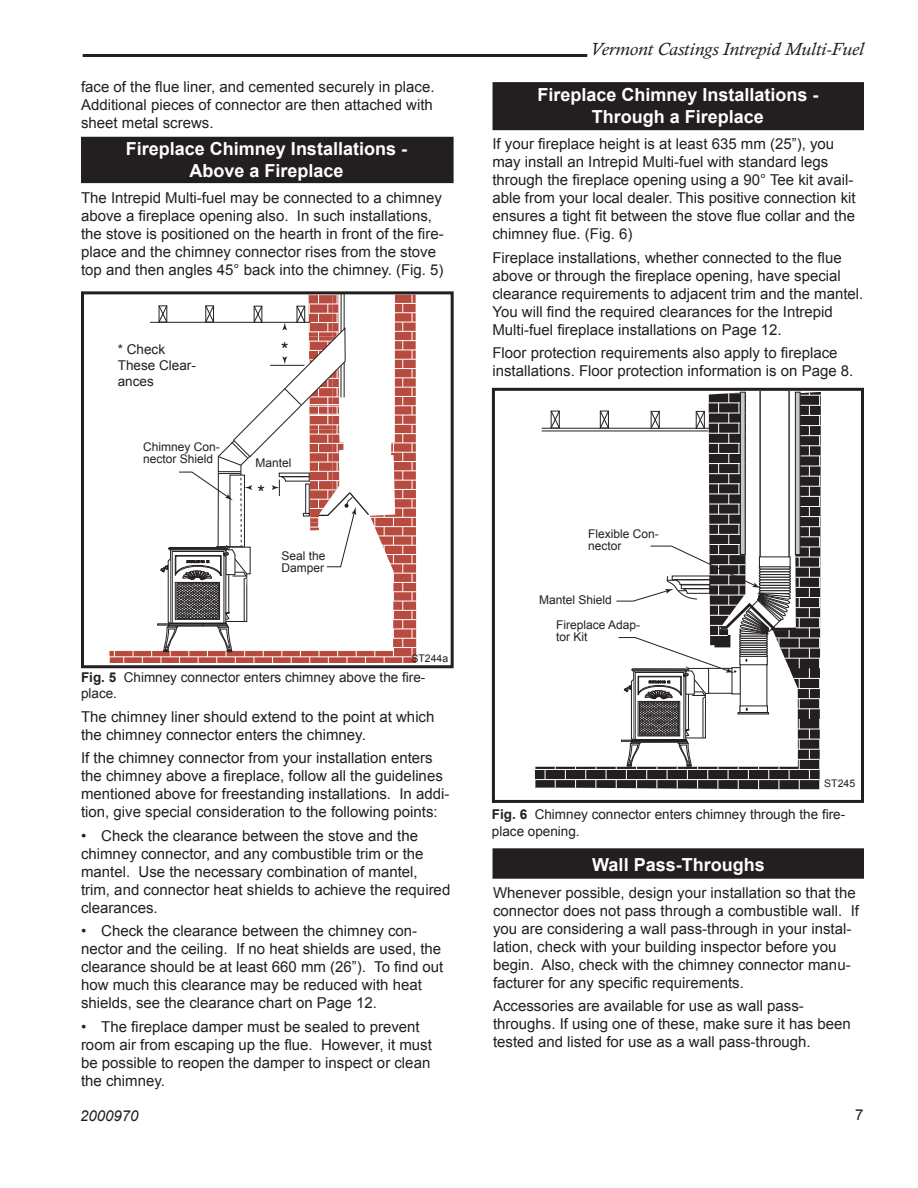
<style>
.page{position:relative;width:918px;height:1188px;background:#fff}
.page>*{position:absolute;margin:0;border:0;box-sizing:border-box;transform-origin:0 0}
.t1{font:20.7px "Helvetica";color:#231f20}
.t2{font:700 18px/21.6px "Arial";color:#fff;text-align:center}
.t3{font:italic 18px "Calisto";color:#231f20;scale:1.05 1}
.t4{font:15px/18px "Arial";color:#231f20}
.t5{font:italic 15px "Arial";color:#231f20}
.t6{font:13.5px/16.2px "Arial";color:#231f20}
.t7{font:13.5px/16.2px "Helvetica";color:#231f20}
.t8{font:12.9px/15.5px "Arial";color:#231f20}
.t9{font:12px/12px "Arial";color:#231f20}
.t10{font:10.5px "Arial";color:#231f20}
.s1{font-weight:700}
</style>
<div class="page">
<hr style="left:83px;top:54px;width:504px;height:3px;background:#231f20">
<div style="left:493px;top:849px;width:370px;height:29px;background:#231f20"></div>
<div style="left:493px;top:848px;width:371px;height:31px;border:2px solid #231f20"></div>
<div style="left:493px;top:83px;width:370px;height:46px;background:#231f20"></div>
<div style="left:493px;top:82px;width:371px;height:48px;border:2px solid #231f20"></div>
<div style="left:82px;top:138px;width:371px;height:44px;background:#231f20"></div>
<div style="left:81px;top:137px;width:373px;height:46px;border:2px solid #231f20"></div>
<svg style="left:109px;top:295px;width:307px;height:368px"></svg>
<svg style="left:118px;top:316px;width:2px;height:11px"></svg>
<svg style="left:118px;top:296px;width:2px;height:12px"></svg>
<svg style="left:150px;top:295px;width:220px;height:357px"></svg>
<div style="left:81px;top:291px;width:373px;height:377px;border:3px solid #231f20"></div>
<svg style="left:535px;top:392px;width:286px;height:398px"></svg>
<div style="left:492px;top:388px;width:372px;height:415px;border:3px solid #231f20"></div>
<p class="t4" style="left:81px;top:78px;width:355px;text-align:justify">face of the flue liner, and cemented securely in place.<br>Additional pieces of connector are then attached with sheet metal screws.</p>
<p class="t2" style="left:126px;top:138px;width:283px">Fireplace Chimney Installations -<br>Above a Fireplace</p>
<p class="t4" style="left:81px;top:189px;width:364px">The Intrepid Multi-fuel may be connected to a chimney above a fireplace opening also. In such installations, the stove is positioned on the hearth in front of the fire&shy;place and the chimney connector rises from the stove top and then angles 45° back into the chimney. (Fig. 5)</p>
<p class="t6" style="left:118px;top:341px;width:80px">* Check<br>These Clear&shy;ances</p>
<p class="t9" style="left:143px;top:441px;width:78px">Chimney Con&shy;nector Shield</p>
<h1 class="t1" style="left:281px;top:336px;width:10px">*</h1>
<p class="t9" style="left:255px;top:457px;width:38px">Mantel</p>
<h1 class="t1" style="left:257px;top:479px;width:10px">*</h1>
<p class="t9" style="left:282px;top:550px;width:46px">Seal the<br>Damper</p>
<p class="t10" style="left:411px;top:652px;width:38px">ST244a</p>
<p class="t6" style="left:81px;top:669px;width:346px"><span class="s1">Fig. 5</span> Chimney connector enters chimney above the fire&shy;place.</p>
<p class="t4" style="left:81px;top:708px;width:355px">The chimney liner should extend to the point at which the chimney connector enters the chimney.</p>
<p class="t4" style="left:81px;top:749px;width:370px">If the chimney connector from your installation enters the chimney above a fireplace, follow all the guidelines mentioned above for freestanding installations. In addi&shy;tion, give special consideration to the following points:</p>
<p class="t4" style="left:81px;top:826px;width:371px">• Check the clearance between the stove and the chimney connector, and any combustible trim or the mantel. Use the necessary combination of mantel, trim, and connector heat shields to achieve the required clearances.</p>
<p class="t4" style="left:81px;top:922px;width:364px">• Check the clearance between the chimney con&shy;nector and the ceiling. If no heat shields are used, the clearance should be at least 660 mm (26”). To find out how much this clearance may be reduced with heat shields, see the clearance chart on Page 12.</p>
<p class="t4" style="left:81px;top:1017px;width:352px">• The fireplace damper must be sealed to prevent room air from escaping up the flue. However, it must be possible to reopen the damper to inspect or clean the chimney.</p>
<p class="t8" style="left:219px;top:724px;width:47px">ST244a</p>
<p class="t8" style="left:219px;top:755px;width:92px">fplc over mantel<br>2/01</p>
<p class="t5" style="left:80px;top:1107px;width:60px">2000970</p>
<p class="t3" style="left:590px;top:38px;width:262px">Vermont Castings Intrepid Multi-Fuel</p>
<p class="t2" style="left:537px;top:84px;width:283px">Fireplace Chimney Installations -<br>Through a Fireplace</p>
<p class="t4" style="left:492px;top:135px;width:365px">If your fireplace height is at least 635 mm (25”), you may install an Intrepid Multi-fuel with standard legs through the fireplace opening using a 90° Tee kit avail&shy;able from your local dealer. This positive connection kit ensures a tight fit between the stove flue collar and the chimney flue. (Fig. 6)</p>
<p class="t4" style="left:492px;top:248px;width:372px">Fireplace installations, whether connected to the flue above or through the fireplace opening, have special clearance requirements to adjacent trim and the mantel.<br>You will find the required clearances for the Intrepid Multi-fuel fireplace installations on Page 12.</p>
<p class="t4" style="left:492px;top:344px;width:362px">Floor protection requirements also apply to fireplace installations. Floor protection information is on Page 8.</p>
<p class="t9" style="left:588px;top:528px;width:72px">Flexible Con&shy;nector</p>
<p class="t9" style="left:556px;top:587px;width:86px;line-height:25.3px;text-indent:-17px">Mantel Shield<br>Fireplace Adap-</p>
<p class="t9" style="left:556px;top:631px;width:33px">tor Kit</p>
<p class="t10" style="left:824px;top:777px;width:32px">ST245</p>
<p class="t6" style="left:492px;top:807px;width:355px"><span class="s1">Fig. 6</span> Chimney connector enters chimney through the fire&shy;place opening.</p>
<p class="t2" style="left:592px;top:854px;width:174px">Wall Pass-Throughs</p>
<p class="t4" style="left:493px;top:883px;width:368px">Whenever possible, design your installation so that the connector does not pass through a combustible wall. If you are considering a wall pass-through in your instal&shy;lation, check with your building inspector before you begin. Also, check with the chimney connector manu&shy;facturer for any specific requirements.</p>
<p class="t4" style="left:493px;top:997px;width:359px">Accessories are available for use as wall pass&shy;throughs. If using one of these, make sure it has been tested and listed for use as a wall pass-through.</p>
<p class="t7" style="left:643px;top:865px;width:86px">fireplace<br>flex connector<br>12/99</p>
<p class="t4" style="left:855px;top:1106px;width:10px">7</p>
</div>
